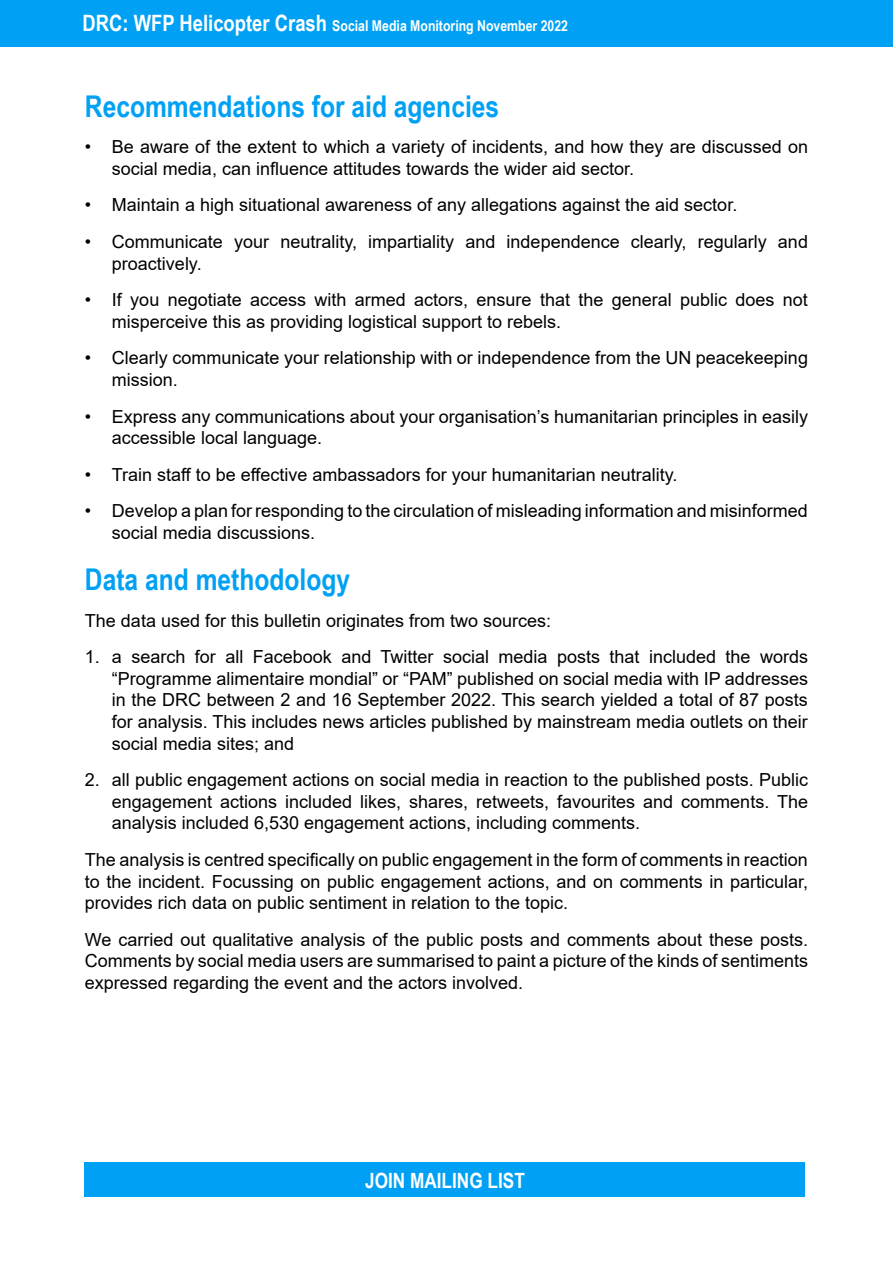
<style>
.page{position:relative;width:893px;height:1263px;background:#fff}
.page>*{position:absolute;margin:0;border:0;box-sizing:border-box;transform-origin:0 0}
.t1{font:700 30px "Arial Narrow";color:#00a1f4}
.t2{font:700 21px "Arial Narrow";color:#fff}
.t3{font:18px/21.6px "Arial";color:#000}
.t4{font:700 15px "Arial Narrow";color:#fff}
.s1{font-size:22.5px}
</style>
<div class="page">
<div style="left:0;top:0;width:893px;height:46px;background:#00a1f4"></div>
<div style="left:85px;top:1163px;width:720px;height:34px;background:#00a1f4"></div>
<p class="t4" style="left:82px;top:15px;width:487px"><span class="s1">DRC: WFP Helicopter Crash</span> Social Media Monitoring November 2022</p>
<h1 class="t1" style="left:85px;top:83px;width:416px">Recommendations for aid agencies</h1>
<p class="t3" style="left:112px;top:136px;width:697px;text-indent:-27px">• Be aware of the extent to which a variety of incidents, and how they are discussed on social media, can influence attitudes towards the wider aid sector.</p>
<p class="t3" style="left:85px;top:194px;width:654px">• Maintain a high situational awareness of any allegations against the aid sector.</p>
<p class="t3" style="left:112px;top:231px;width:697px;text-indent:-27px">• Communicate your neutrality, impartiality and independence clearly, regularly and proactively.</p>
<p class="t3" style="left:112px;top:289px;width:697px;text-indent:-27px">• If you negotiate access with armed actors, ensure that the general public does not misperceive this as providing logistical support to rebels.</p>
<p class="t3" style="left:112px;top:347px;width:697px;text-indent:-27px">• Clearly communicate your relationship with or independence from the UN peacekeeping mission.</p>
<p class="t3" style="left:112px;top:405px;width:697px;text-indent:-27px">• Express any communications about your organisation’s humanitarian principles in easily accessible local language.</p>
<p class="t3" style="left:85px;top:464px;width:594px">• Train staff to be effective ambassadors for your humanitarian neutrality.</p>
<p class="t3" style="left:112px;top:500px;width:697px;text-indent:-27px">• Develop a plan for responding to the circulation of misleading information and misinformed social media discussions.</p>
<h1 class="t1" style="left:85px;top:557px;width:267px">Data and methodology</h1>
<p class="t3" style="left:85px;top:609px;width:468px">The data used for this bulletin originates from two sources:</p>
<p class="t3" style="left:112px;top:646px;width:697px;text-align:justify;text-indent:-27px">1. a search for all Facebook and Twitter social media posts that included the words “Programme alimentaire mondial” or “PAM” published on social media with IP addresses in the DRC between 2 and 16 September 2022. This search yielded a total of 87 posts for analysis. This includes news articles published by mainstream media outlets on their social media sites; and</p>
<p class="t3" style="left:112px;top:769px;width:698px;text-align:justify;text-indent:-27px">2. all public engagement actions on social media in reaction to the published posts. Public engagement actions included likes, shares, retweets, favourites and comments. The analysis included 6,530 engagement actions, including comments.</p>
<p class="t3" style="left:85px;top:849px;width:725px;text-align:justify">The analysis is centred specifically on public engagement in the form of comments in reaction to the incident. Focussing on public engagement actions, and on comments in particular, provides rich data on public sentiment in relation to the topic.</p>
<p class="t3" style="left:85px;top:929px;width:725px;text-align:justify">We carried out qualitative analysis of the public posts and comments about these posts.<br>Comments by social media users are summarised to paint a picture of the kinds of sentiments expressed regarding the event and the actors involved.</p>
<p class="t2" style="left:365px;top:1164px;width:161px">JOIN MAILING LIST</p>
</div>
